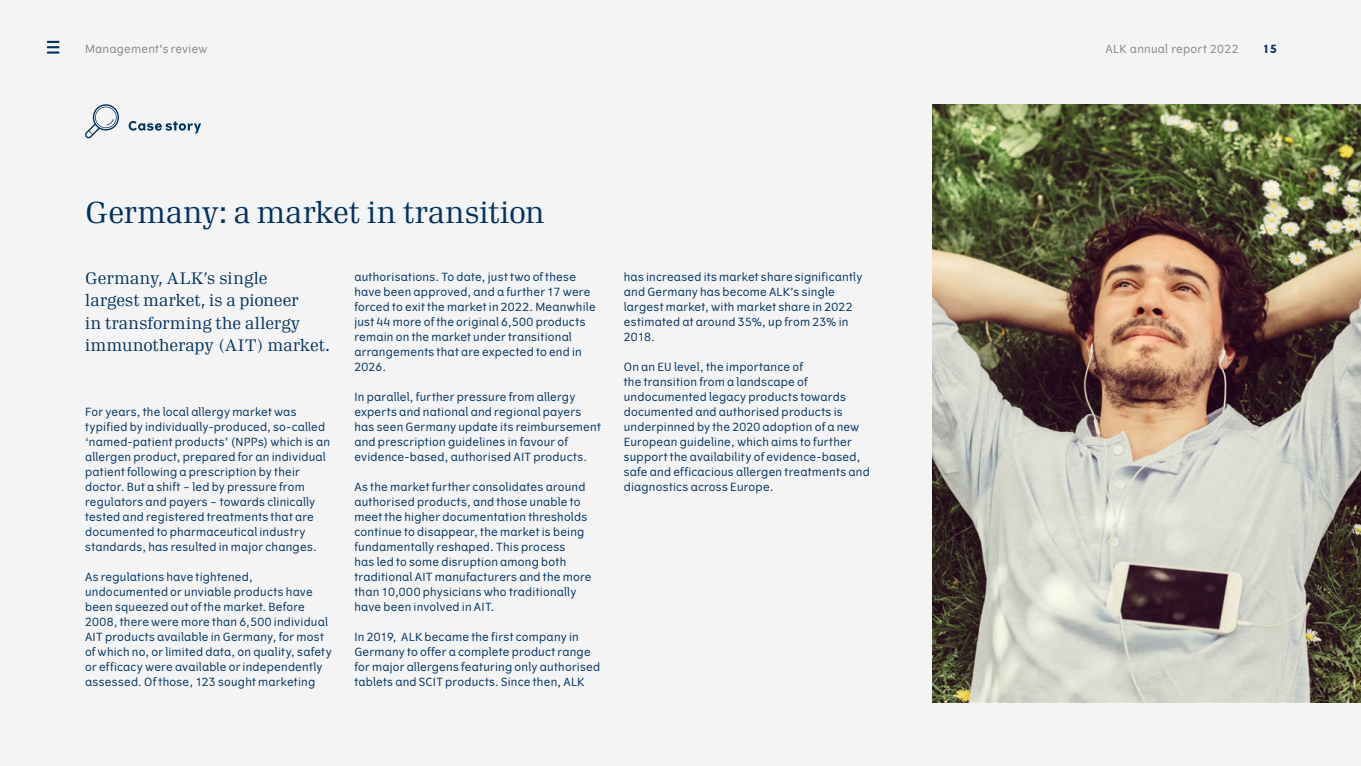
<style>
.page{position:relative;width:1361px;height:766px;background:#fff}
.page>*{position:absolute;margin:0;border:0;box-sizing:border-box;transform-origin:0 0}
.t1{font:30px "Seven Serif";letter-spacing:.01em;color:#003361}
.t2{font:16.5px/22.5px "Seven Serif";letter-spacing:.005em;color:#003361}
.t3{font:11.25px/15px "Vertigo";letter-spacing:.02em;color:#003361}
.t4{font:11.25px "Vertigo";letter-spacing:.02em;color:#878787}
.t5{font:700 11.25px "Vertigo";color:#003361}
</style>
<div class="page">
<div style="left:0;top:0;width:1361px;height:765px;background:#f4f4f4"></div>
<img style="left:933px;top:104px;width:428px;height:598px">
<svg style="left:85px;top:104px;width:34px;height:34px"></svg>
<svg style="left:129px;top:121px;width:72px;height:12px"></svg>
<svg style="left:47px;top:41px;width:13px;height:13px"></svg>
<p class="t4" style="left:85px;top:43px;width:124px">Management's review</p>
<p class="t4" style="left:1105px;top:43px;width:134px">ALK annual report 2022</p>
<p class="t5" style="left:1262px;top:42px;width:16px">15</p>
<h1 class="t1" style="left:85px;top:193px;width:461px">Germany: a market in transition</h1>
<h2 class="t2" style="left:85px;top:266px;width:246px">Germany, ALK’s single<br>largest market, is a pioneer<br>in transforming the allergy immunotherapy (AIT) market.</h2>
<p class="t3" style="left:85px;top:404px;width:246px">For years, the local allergy market was typified by individually-produced, so-called ‘named-patient products’ (NPPs) which is an allergen product, prepared for an individual patient following a prescription by their doctor. But a shift – led by pressure from regulators and payers – towards clinically tested and registered treatments that are documented to pharmaceutical industry standards, has resulted in major changes.</p>
<p class="t3" style="left:85px;top:569px;width:248px">As regulations have tightened, undocumented or unviable products have been squeezed out of the market. Before 2008, there were more than 6,500 individual AIT products available in Germany, for most of which no, or limited data, on quality, safety or efficacy were available or independently assessed. Of those, 123 sought marketing</p>
<p class="t3" style="left:354px;top:269px;width:243px">authorisations. To date, just two of these have been approved, and a further 17 were forced to exit the market in 2022. Meanwhile just 44 more of the original 6,500 products remain on the market under transitional arrangements that are expected to end in 2026.</p>
<p class="t3" style="left:354px;top:389px;width:248px">In parallel, further pressure from allergy experts and national and regional payers has seen Germany update its reimbursement and prescription guidelines in favour of evidence-based, authorised AIT products.</p>
<p class="t3" style="left:354px;top:479px;width:239px">As the market further consolidates around authorised products, and those unable to meet the higher documentation thresholds continue to disappear, the market is being fundamentally reshaped. This process<br>has led to some disruption among both traditional AIT manufacturers and the more than 10,000 physicians who traditionally have been involved in AIT.</p>
<p class="t3" style="left:354px;top:629px;width:247px">In 2019, ALK became the first company in Germany to offer a complete product range for major allergens featuring only authorised tablets and SCIT products. Since then, ALK</p>
<p class="t3" style="left:624px;top:269px;width:240px">has increased its market share significantly and Germany has become ALK’s single largest market, with market share in 2022 estimated at around 35%, up from 23% in 2018.</p>
<p class="t3" style="left:624px;top:359px;width:247px">On an EU level, the importance of<br>the transition from a landscape of undocumented legacy products towards documented and authorised products is underpinned by the 2020 adoption of a new European guideline, which aims to further support the availability of evidence-based, safe and efficacious allergen treatments and diagnostics across Europe.</p>
</div>
